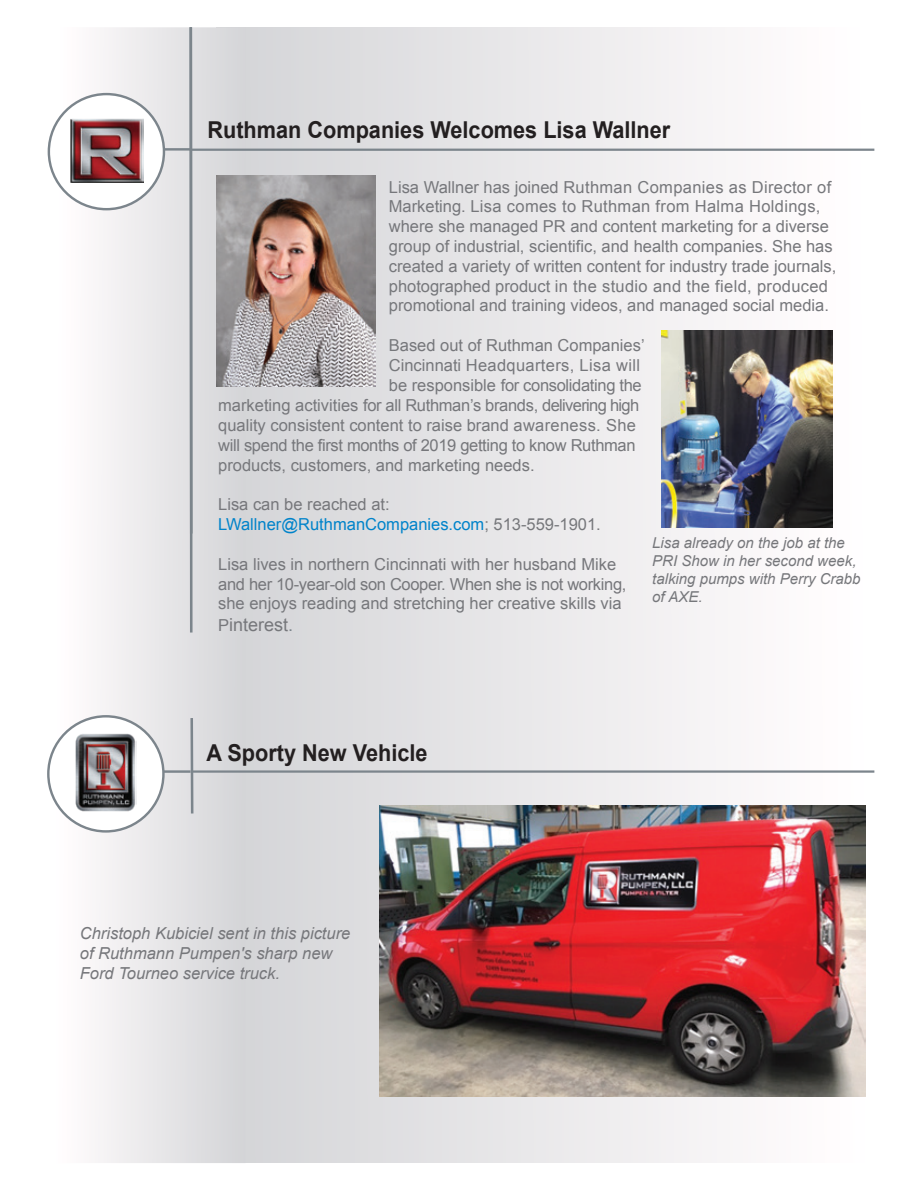
<style>
.page{position:relative;width:918px;height:1188px;background:#fff}
.page>*{position:absolute;margin:0;border:0;box-sizing:border-box;transform-origin:0 0}
.t1{font:700 23.25px "Arial";color:#231f20;scale:.93 1}
.t2{font:18px "Arial";color:#76777b}
.t3{font:16.5px/19.8px "Arial";color:#76777b}
.t4{font:italic 16.5px/19.8px "Arial";color:#76777b}
.t5{font:italic 15px/18px "Arial";color:#76777b}
.s1{color:#0083ca}
.s2{font-size:16.5px}
.s3{color:#7c858c}
</style>
<div class="page">
<div style="left:216px;top:27px;width:654px;height:1136px;background:linear-gradient(to right,#d3d4d6,#fff)"></div>
<div style="left:56px;top:27px;width:189px;height:1136px;background:linear-gradient(to right,#fffeff,#d3d4d7)"></div>
<svg style="left:190px;top:27px;width:3px;height:606px"></svg>
<hr style="left:190px;top:149px;width:684px;height:2px;background:#7c858c">
<img style="left:217px;top:176px;width:158px;height:210px">
<svg style="left:190px;top:718px;width:3px;height:96px"></svg>
<hr style="left:191px;top:770px;width:683px;height:3px;background:#7c858c">
<img style="left:380px;top:805px;width:486px;height:292px">
<img style="left:661px;top:330px;width:172px;height:198px">
<div style="left:49px;top:94px;width:115px;height:116px;background:#fff;border-radius:50%"></div>
<div style="left:48px;top:93px;width:117px;height:117px;border:2px solid #7c858c;border-radius:50%"></div>
<hr style="left:164px;top:148px;width:27px;height:3px;background:#7c858c">
<img style="left:71px;top:118px;width:72px;height:64px">
<div style="left:48px;top:717px;width:116px;height:115px;background:#fff;border-radius:50%"></div>
<div style="left:47px;top:715px;width:118px;height:118px;border:2px solid #7c858c;border-radius:50%"></div>
<hr style="left:163px;top:770px;width:27px;height:3px;background:#7c858c">
<img style="left:76px;top:733px;width:61px;height:79px">
<h1 class="t1" style="left:207px;top:114px;width:499px">Ruthman Companies Welcomes Lisa Wallner</h1>
<p class="t3" style="left:389px;top:177px;width:449px">Lisa Wallner has joined Ruthman Companies as Director of Marketing. Lisa comes to Ruthman from Halma Holdings, where she managed PR and content marketing for a diverse group of industrial, scientific, and health companies. She has created a variety of written content for industry trade journals, photographed product in the studio and the field, produced promotional and training videos, and managed social media.</p>
<p class="t3" style="left:389px;top:336px;width:257px">Based out of Ruthman Companies’<br>Cincinnati Headquarters, Lisa will be responsible for consolidating the</p>
<p class="t3" style="left:218px;top:396px;width:423px">marketing activities for all Ruthman’s brands, delivering high quality consistent content to raise brand awareness. She will spend the first months of 2019 getting to know Ruthman products, customers, and marketing needs.</p>
<p class="t3" style="left:218px;top:495px;width:384px">Lisa can be reached at:<br><span class="s1">LWallner@RuthmanCompanies.com</span>; 513-559-1901.</p>
<p class="t3" style="left:218px;top:554px;width:410px">Lisa lives in northern Cincinnati with her husband Mike and her 10-year-old son Cooper. When she is not working, she enjoys reading and stretching her creative skills via</p>
<p class="t2" style="left:218px;top:613px;width:77px"><span class="s2">P</span>interest<span class="s3">.</span></p>
<p class="t5" style="left:652px;top:534px;width:210px">Lisa already on the job at the<br>PRI Show in her second week, talking pumps with Perry Crabb of AXE.</p>
<h1 class="t1" style="left:207px;top:738px;width:239px">A Sporty New Vehicle</h1>
<p class="t4" style="left:80px;top:924px;width:272px">Christoph Kubiciel sent in this picture of Ruthmann Pumpen's sharp new<br>Ford Tourneo service truck.</p>
</div>
